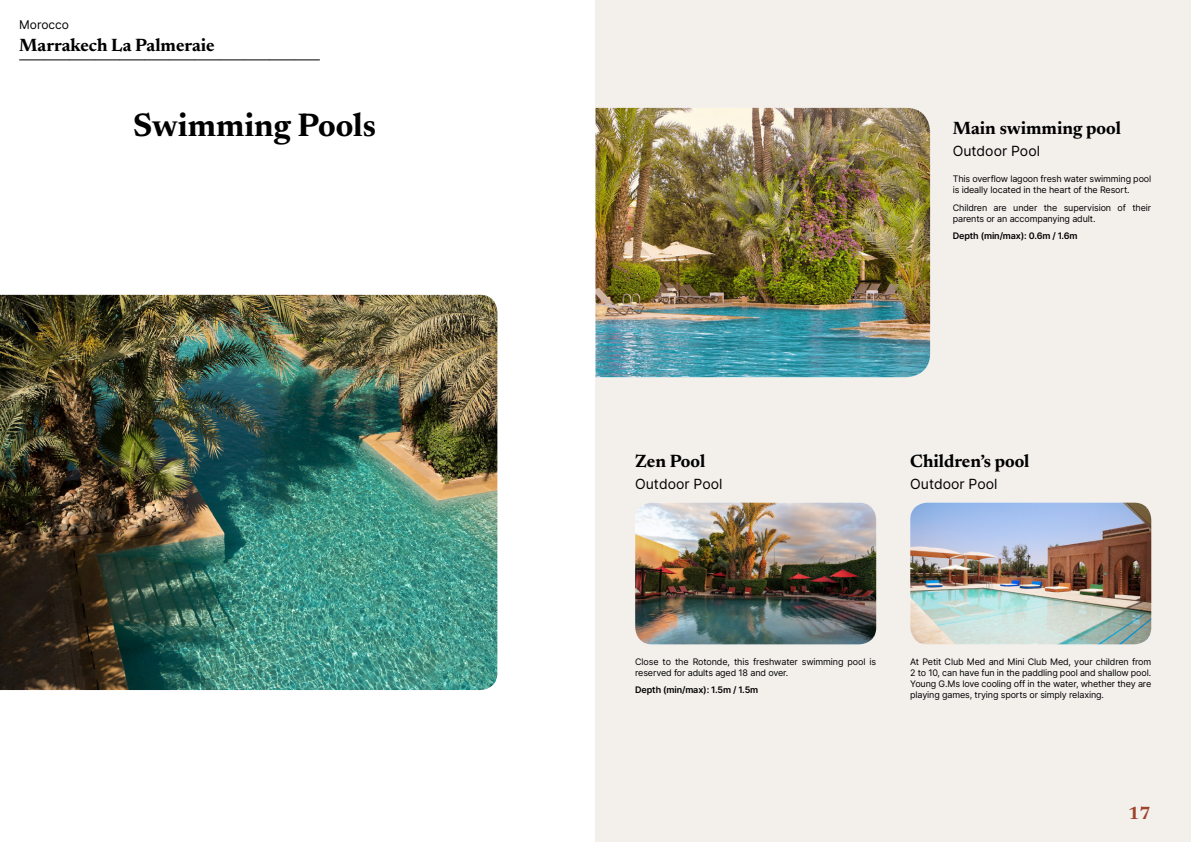
<style>
.page{position:relative;width:1191px;height:842px;background:#fff}
.page>*{position:absolute;margin:0;border:0;box-sizing:border-box;transform-origin:0 0}
.t1{font:700 33px "Newsreader 24 pt";color:#000}
.t2{font:700 18px "Newsreader 24 pt";color:#000}
.t3{font:700 18px "Newsreader 24 pt";color:#9d432c}
.t4{font:14px "Inter";color:#000}
.t5{font:12px "Inter";color:#000}
.t6{font:9px/11px "Inter";letter-spacing:-.015em;color:#000}
.t7{font:600 9px "Inter";letter-spacing:-.015em;color:#000}
</style>
<div class="page">
<div style="left:595px;top:0;width:596px;height:842px;background:#f3f0ec"></div>
<img style="left:0;top:295px;width:497px;height:395px">
<img style="left:595px;top:108px;width:335px;height:269px">
<img style="left:635px;top:503px;width:241px;height:141px">
<img style="left:910px;top:503px;width:241px;height:141px">
<svg style="left:20px;top:60px;width:299px;height:1px"></svg>
<h3 class="t5" style="left:19px;top:15px;width:51px">Morocco</h3>
<h2 class="t2" style="left:19px;top:32px;width:197px">Marrakech La Palmeraie</h2>
<h1 class="t1" style="left:133px;top:101px;width:244px">Swimming Pools</h1>
<h2 class="t2" style="left:952px;top:115px;width:170px">Main swimming pool</h2>
<h3 class="t4" style="left:952px;top:141px;width:89px">Outdoor Pool</h3>
<p class="t6" style="left:952px;top:173px;width:200px">This overflow lagoon fresh water swimming pool is ideally located in the heart of the Resort.</p>
<p class="t6" style="left:952px;top:202px;width:200px">Children are under the supervision of their parents or an accompanying adult.</p>
<p class="t7" style="left:952px;top:230px;width:126px">Depth (min/max): 0.6m / 1.6m</p>
<h2 class="t2" style="left:635px;top:448px;width:72px">Zen Pool</h2>
<h3 class="t4" style="left:635px;top:474px;width:89px">Outdoor Pool</h3>
<h2 class="t2" style="left:910px;top:448px;width:121px">Children’s pool</h2>
<h3 class="t4" style="left:910px;top:474px;width:89px">Outdoor Pool</h3>
<p class="t6" style="left:635px;top:656px;width:242px">Close to the Rotonde, this freshwater swimming pool is reserved for adults aged 18 and over.</p>
<p class="t7" style="left:635px;top:683px;width:125px">Depth (min/max): 1.5m / 1.5m</p>
<p class="t6" style="left:910px;top:656px;width:242px;text-align:justify">At Petit Club Med and Mini Club Med, your children from 2 to 10, can have fun in the paddling pool and shallow pool.<br>Young G.Ms love cooling off in the water, whether they are playing games, trying sports or simply relaxing.</p>
<h2 class="t3" style="left:1128px;top:800px;width:24px">17</h2>
</div>
